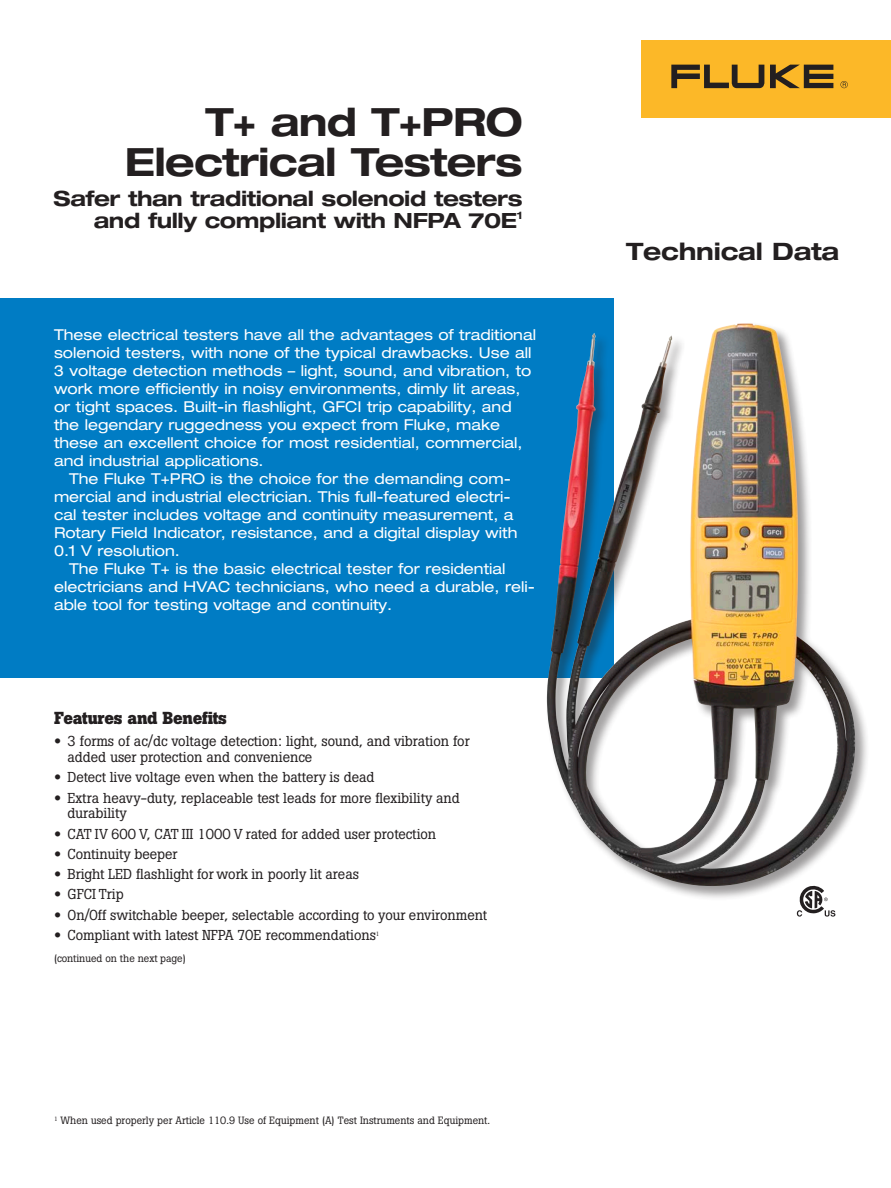
<style>
.page{position:relative;width:891px;height:1188px;background:#fff}
.page>*{position:absolute;margin:0;border:0;box-sizing:border-box;transform-origin:0 0}
.t1{font:700 expanded 39px "Helvetica Neue LT Pro";letter-spacing:-.02em;color:#231f20}
.t2{font:700 expanded 24px "Helvetica Neue LT Pro";letter-spacing:-.01em;color:#231f20}
.t3{font:700 expanded 21px/22.5px "Helvetica Neue LT Pro";letter-spacing:-.02em;color:#231f20;text-align:right}
._1st_level_Subhead{font:700 17.25px "Boton Pro";letter-spacing:-.015em;color:#231f20}
.intro_body{font:expanded 15px/18px "Helvetica Neue LT Pro";color:#fff}
.Bulleted_copy{font:14.25px/15.8px "Boton Pro";color:#231f20}
.Bulleted_copy-2{font:10.5px "Boton Pro";color:#231f20}
.Bulleted_copy-3{font:6.15px "Boton Pro";color:#231f20}
.s1{font-family:"Helvetica Neue LT Pro";font-weight:700;font-stretch:expanded}
</style>
<div class="page">
<div style="left:641px;top:40px;width:250px;height:78px;background:#fcb828"></div>
<svg style="left:671px;top:65px;width:162px;height:23px"></svg>
<svg style="left:840px;top:81px;width:8px;height:7px"></svg>
<div style="left:0;top:298px;width:614px;height:379px;background:#007cc4"></div>
<svg style="left:797px;top:901px;width:38px;height:16px"></svg>
<div style="left:545px;top:322px;width:325px;height:579px;background:#231f20;opacity:.45"></div>
<img style="left:575px;top:323px;width:164px;height:402px">
<p class="t1" style="left:206px;top:96px;width:318px">T+ and T+PRO</p>
<p class="t1" style="left:125px;top:137px;width:399px">Electrical Testers</p>
<p class="t3" style="left:54px;top:186px;width:470px">Safer than traditional solenoid testers and fully compliant with NFPA 70E<sup>1</sup></p>
<p class="intro_body" style="left:54px;top:325px;width:484px">These electrical testers have all the advantages of traditional solenoid testers, with none of the typical drawbacks. Use all 3 voltage detection methods – light, sound, and vibration, to work more efficiently in noisy environments, dimly lit areas, or tight spaces. Built-in flashlight, GFCI trip capability, and the legendary ruggedness you expect from Fluke, make these an excellent choice for most residential, commercial, and industrial applications.</p>
<p class="intro_body" style="left:54px;top:469px;width:465px;text-indent:15px">The Fluke T+PRO is the choice for the demanding com&shy;mercial and industrial electrician. This full-featured electri&shy;cal tester includes voltage and continuity measurement, a Rotary Field Indicator, resistance, and a digital display with 0.1 V resolution.</p>
<p class="intro_body" style="left:54px;top:559px;width:483px;text-indent:15px">The Fluke T+ is the basic electrical tester for residential electricians and HVAC technicians, who need a durable, reli&shy;able tool for testing voltage and continuity.</p>
<p class="_1st_level_Subhead" style="left:54px;top:706px;width:174px">Features and Benefits</p>
<p class="Bulleted_copy" style="left:68px;top:733px;width:404px;text-indent:-14px"><span class="s1">•</span> 3 forms of ac/dc voltage detection: light, sound, and vibration for added user protection and convenience</p>
<p class="Bulleted_copy" style="left:54px;top:769px;width:322px"><span class="s1">•</span> Detect live voltage even when the battery is dead</p>
<p class="Bulleted_copy" style="left:68px;top:790px;width:394px;text-indent:-14px"><span class="s1">•</span> Extra heavy-duty, replaceable test leads for more flexibility and durability</p>
<p class="Bulleted_copy" style="left:54px;top:826px;width:384px"><span class="s1">•</span> CAT IV 600 V, CAT III 1000 V rated for added user protection</p>
<p class="Bulleted_copy" style="left:54px;top:846px;width:125px"><span class="s1">•</span> Continuity beeper</p>
<p class="Bulleted_copy" style="left:54px;top:866px;width:307px"><span class="s1">•</span> Bright LED flashlight for work in poorly lit areas</p>
<p class="Bulleted_copy" style="left:54px;top:887px;width:71px"><span class="s1">•</span> GFCI Trip</p>
<p class="Bulleted_copy" style="left:54px;top:907px;width:435px"><span class="s1">•</span> On/Off switchable beeper, selectable according to your environment</p>
<p class="Bulleted_copy" style="left:54px;top:927px;width:324px"><span class="s1">•</span> Compliant with latest NFPA 70E recommendations</p>
<p class="Bulleted_copy-3" style="left:376px;top:930px;width:5px">1</p>
<p class="Bulleted_copy-2" style="left:54px;top:952px;width:133px">(continued on the next page)</p>
<p class="Bulleted_copy-2" style="left:54px;top:1114px;width:438px"><sup>1</sup> When used properly per Article 110.9 Use of Equipment (A) Test Instruments and Equipment.</p>
<h2 class="t2" style="left:626px;top:236px;width:215px">Technical Data</h2>
</div>
